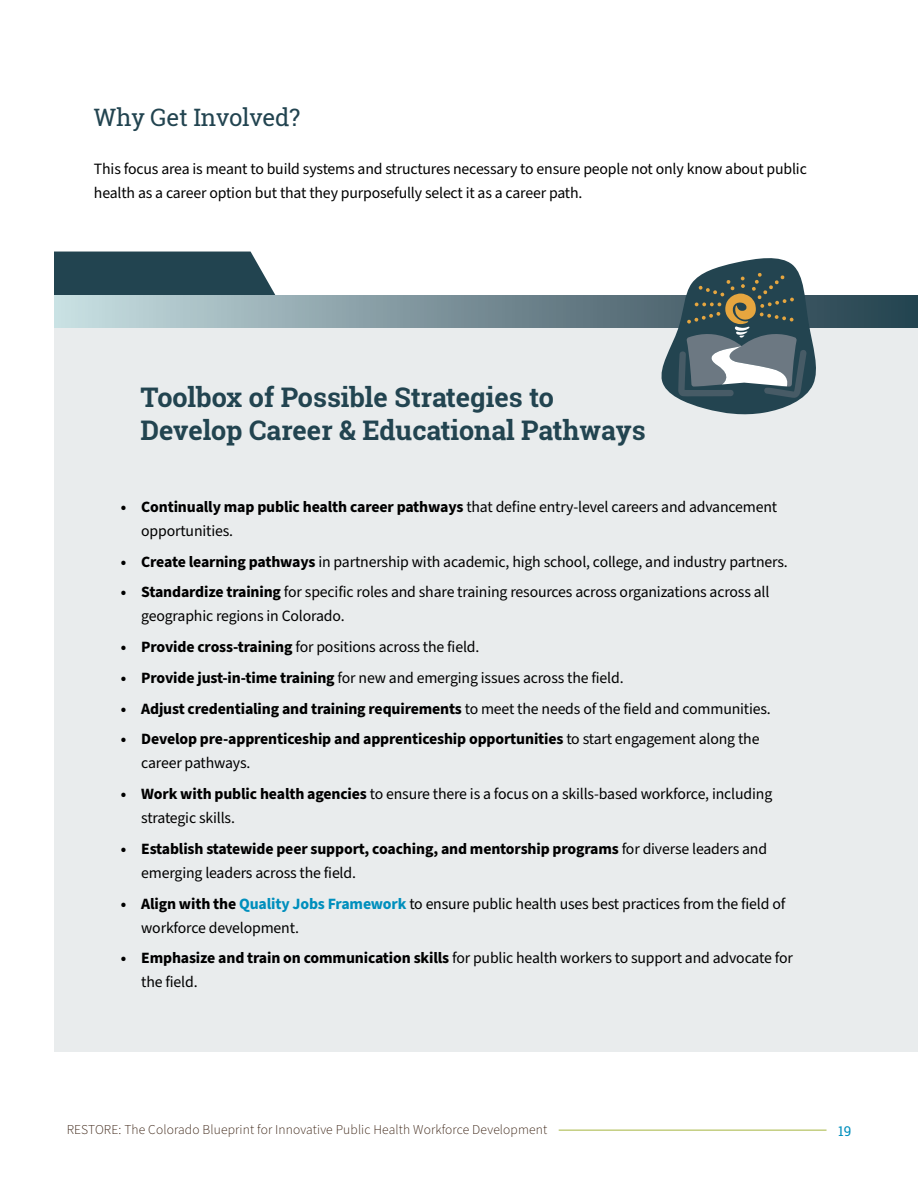
<style>
.page{position:relative;width:918px;height:1188px;background:#fff}
.page>*{position:absolute;margin:0;border:0;box-sizing:border-box;transform-origin:0 0}
.t1{font:700 27px/32.4px "Roboto Slab";color:#224450}
.t2{font:24px "Roboto Slab";letter-spacing:-.01em;color:#224450}
.t3{font:15.75px/24px "Source Sans Pro";letter-spacing:-.01em;color:#000}
.t4{font:700 15.75px/24px "Source Sans Pro";letter-spacing:-.01em;color:#000}
.t5{font:300 13.5px "Source Sans Pro";letter-spacing:.01em;color:#3b2314}
.t6{font:13.5px "Roboto Slab";color:#008fbd}
.s1{font-weight:700}
.s2{font-weight:400}
.s3{font-weight:700;color:#008fbd}
</style>
<div class="page">
<svg style="left:54px;top:252px;width:240px;height:44px;background:#405e68"></svg>
<div style="left:54px;top:327px;width:864px;height:725px;background:#e9eced"></div>
<svg style="left:54px;top:296px;width:864px;height:31px;background:#7f979e"></svg>
<svg style="left:659px;top:258px;width:161px;height:157px"></svg>
<hr style="left:559px;top:1130px;width:268px;height:1px;background:#a6b640">
<h2 class="t2" style="left:94px;top:101px;width:208px">Why Get Involved?</h2>
<p class="t3" style="left:94px;top:158px;width:714px">This focus area is meant to build systems and structures necessary to ensure people not only know about public health as a career option but that they purposefully select it as a career path.</p>
<h1 class="t1" style="left:140px;top:381px;width:507px">Toolbox of Possible Strategies to<br>Develop Career &amp; Educational Pathways</h1>
<p class="t3" style="left:141px;top:495px;width:638px;text-indent:-20px"><span class="s1">• Continually map public health career pathways</span> that define entry-level careers and advancement opportunities.</p>
<p class="t3" style="left:121px;top:550px;width:668px"><span class="s1">• Create learning pathways</span> in partnership with academic, high school, college, and industry partners.</p>
<p class="t3" style="left:141px;top:581px;width:630px;text-indent:-20px"><span class="s1">• Standardize training</span> for specific roles and share training resources across organizations across all geographic regions in Colorado.</p>
<p class="t3" style="left:121px;top:635px;width:360px"><span class="s1">• Provide cross-training</span> for positions across the field.</p>
<p class="t3" style="left:121px;top:666px;width:504px"><span class="s1">• Provide just-in-time training</span> for new and emerging issues across the field.</p>
<p class="t4" style="left:121px;top:697px;width:651px">• Adjust credentialing and training requirements <span class="s2">to meet the needs of the field and communities.</span></p>
<p class="t4" style="left:141px;top:727px;width:620px;text-indent:-20px">• Develop pre-apprenticeship and apprenticeship opportunities <span class="s2">to start engagement along the career pathways.</span></p>
<p class="t3" style="left:141px;top:782px;width:633px;text-indent:-20px"><span class="s1">• Work with public health agencies</span> to ensure there is a focus on a skills-based workforce, including strategic skills.</p>
<p class="t4" style="left:141px;top:837px;width:627px;text-indent:-20px">• Establish statewide peer support, coaching, and mentorship programs <span class="s2">for diverse leaders and emerging leaders across the field.</span></p>
<p class="t3" style="left:141px;top:892px;width:646px;text-indent:-20px"><span class="s1">• Align with the</span> <span class="s3">Quality Jobs Framework</span> to ensure public health uses best practices from the field of workforce development.</p>
<p class="t3" style="left:141px;top:947px;width:653px;text-indent:-20px"><span class="s1">• Emphasize and train on communication skills</span> for public health workers to support and advocate for the field.</p>
<p class="t5" style="left:67px;top:1120px;width:482px">RESTORE: The Colorado Blueprint for Innovative Public Health Workforce Development</p>
<p class="t6" style="left:838px;top:1121px;width:15px">19</p>
</div>
